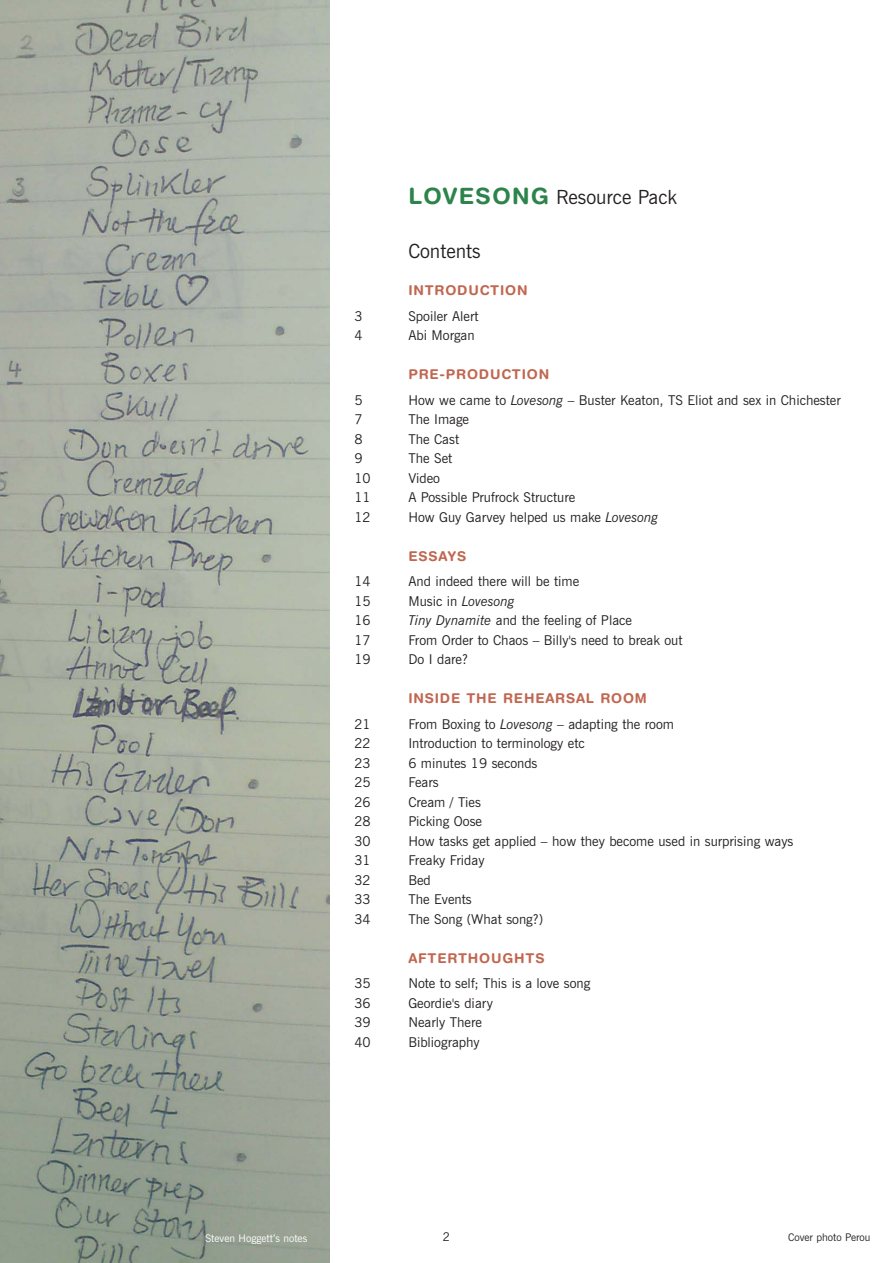
<style>
.page{position:relative;width:893px;height:1263px;background:#fff}
.page>*{position:absolute;margin:0;border:0;box-sizing:border-box;transform-origin:0 0}
.t1{font:19.5px "News Gothic BT";color:#231f20}
.t2{font:13.5px "News Gothic BT";color:#231f20}
.t3{font:700 13.5px "Helvetica Rounded";letter-spacing:.06em;color:#c16751}
.t4{font:italic 13.5px "News Gothic BT";color:#231f20}
.t5{font:12px "News Gothic BT";color:#231f20}
.t6{font:10.5px "News Gothic BT";color:#fff}
.t7{font:10.5px "News Gothic BT";color:#231f20}
.s1{font-family:"Helvetica Rounded";font-weight:700;font-size:22.5px;color:#2d844a}
.s2{font-style:italic}
.s3{font-style:normal}
</style>
<div class="page">
<img style="left:0;top:0;width:330px;height:1263px">
<h1 class="t1" style="left:408px;top:189px;width:270px"><span class="s1">LOVESONG</span> Resource Pack</h1>
<h1 class="t1" style="left:408px;top:243px;width:74px">Contents</h1>
<p class="t3" style="left:408px;top:285px;width:121px">INTRODUCTION</p>
<p class="t2" style="left:354px;top:311px;width:10px">3</p>
<p class="t2" style="left:408px;top:311px;width:72px">Spoiler Alert</p>
<p class="t2" style="left:354px;top:330px;width:10px">4</p>
<p class="t2" style="left:408px;top:330px;width:68px">Abi Morgan</p>
<p class="t3" style="left:408px;top:369px;width:142px">PRE-PRODUCTION</p>
<p class="t2" style="left:354px;top:395px;width:10px">5</p>
<p class="t2" style="left:408px;top:395px;width:434px">How we came to <span class="s2">Lovesong</span> – Buster Keaton, TS Eliot and sex in Chichester</p>
<p class="t2" style="left:354px;top:414px;width:10px">7</p>
<p class="t2" style="left:408px;top:414px;width:62px">The Image</p>
<p class="t2" style="left:354px;top:434px;width:10px">8</p>
<p class="t2" style="left:408px;top:434px;width:52px">The Cast</p>
<p class="t2" style="left:354px;top:453px;width:10px">9</p>
<p class="t2" style="left:408px;top:453px;width:45px">The Set</p>
<p class="t2" style="left:354px;top:473px;width:18px">10</p>
<p class="t2" style="left:408px;top:473px;width:33px">Video</p>
<p class="t2" style="left:354px;top:492px;width:18px">11</p>
<p class="t2" style="left:408px;top:492px;width:168px">A Possible Prufrock Structure</p>
<p class="t2" style="left:354px;top:512px;width:18px">12</p>
<p class="t2" style="left:408px;top:512px;width:251px">How Guy Garvey helped us make <span class="s2">Lovesong</span></p>
<p class="t3" style="left:408px;top:551px;width:59px">ESSAYS</p>
<p class="t2" style="left:354px;top:576px;width:18px">14</p>
<p class="t2" style="left:408px;top:576px;width:172px">And indeed there will be time</p>
<p class="t2" style="left:354px;top:596px;width:18px">15</p>
<p class="t4" style="left:408px;top:596px;width:108px"><span class="s3">Music in</span> Lovesong</p>
<p class="t2" style="left:354px;top:615px;width:18px">16</p>
<p class="t2" style="left:408px;top:615px;width:225px"><span class="s2">Tiny Dynamite</span> and the feeling of Place</p>
<p class="t2" style="left:354px;top:635px;width:18px">17</p>
<p class="t2" style="left:408px;top:635px;width:276px">From Order to Chaos – Billy's need to break out</p>
<p class="t2" style="left:354px;top:654px;width:18px">19</p>
<p class="t2" style="left:408px;top:654px;width:61px">Do I dare?</p>
<p class="t3" style="left:408px;top:693px;width:240px">INSIDE THE REHEARSAL ROOM</p>
<p class="t2" style="left:354px;top:719px;width:18px">21</p>
<p class="t2" style="left:408px;top:719px;width:267px">From Boxing to <span class="s2">Lovesong</span> – adapting the room</p>
<p class="t2" style="left:354px;top:738px;width:18px">22</p>
<p class="t2" style="left:408px;top:738px;width:178px">Introduction to terminology etc</p>
<p class="t2" style="left:354px;top:758px;width:18px">23</p>
<p class="t2" style="left:408px;top:758px;width:131px">6 minutes 19 seconds</p>
<p class="t2" style="left:354px;top:777px;width:18px">25</p>
<p class="t2" style="left:408px;top:777px;width:32px">Fears</p>
<p class="t2" style="left:354px;top:797px;width:18px">26</p>
<p class="t2" style="left:408px;top:797px;width:74px">Cream / Ties</p>
<p class="t2" style="left:354px;top:816px;width:18px">28</p>
<p class="t2" style="left:408px;top:816px;width:75px">Picking Oose</p>
<p class="t2" style="left:354px;top:836px;width:18px">30</p>
<p class="t2" style="left:408px;top:836px;width:387px">How tasks get applied – how they become used in surprising ways</p>
<p class="t2" style="left:354px;top:855px;width:18px">31</p>
<p class="t2" style="left:408px;top:855px;width:78px">Freaky Friday</p>
<p class="t2" style="left:354px;top:875px;width:18px">32</p>
<p class="t2" style="left:408px;top:875px;width:24px">Bed</p>
<p class="t2" style="left:354px;top:894px;width:18px">33</p>
<p class="t2" style="left:408px;top:894px;width:65px">The Events</p>
<p class="t2" style="left:354px;top:914px;width:18px">34</p>
<p class="t2" style="left:408px;top:914px;width:136px">The Song (What song?)</p>
<p class="t3" style="left:408px;top:953px;width:138px">AFTERTHOUGHTS</p>
<p class="t2" style="left:354px;top:978px;width:18px">35</p>
<p class="t2" style="left:408px;top:978px;width:183px">Note to self; This is a love song</p>
<p class="t2" style="left:354px;top:998px;width:18px">36</p>
<p class="t2" style="left:408px;top:998px;width:86px">Geordie's diary</p>
<p class="t2" style="left:354px;top:1017px;width:18px">39</p>
<p class="t2" style="left:408px;top:1017px;width:75px">Nearly There</p>
<p class="t2" style="left:354px;top:1037px;width:18px">40</p>
<p class="t2" style="left:408px;top:1037px;width:73px">Bibliography</p>
<p class="t6" style="left:205px;top:1234px;width:103px">Steven Hoggett’s notes</p>
<p class="t5" style="left:443px;top:1232px;width:9px">2</p>
<p class="t7" style="left:788px;top:1234px;width:84px">Cover photo Perou</p>
</div>
